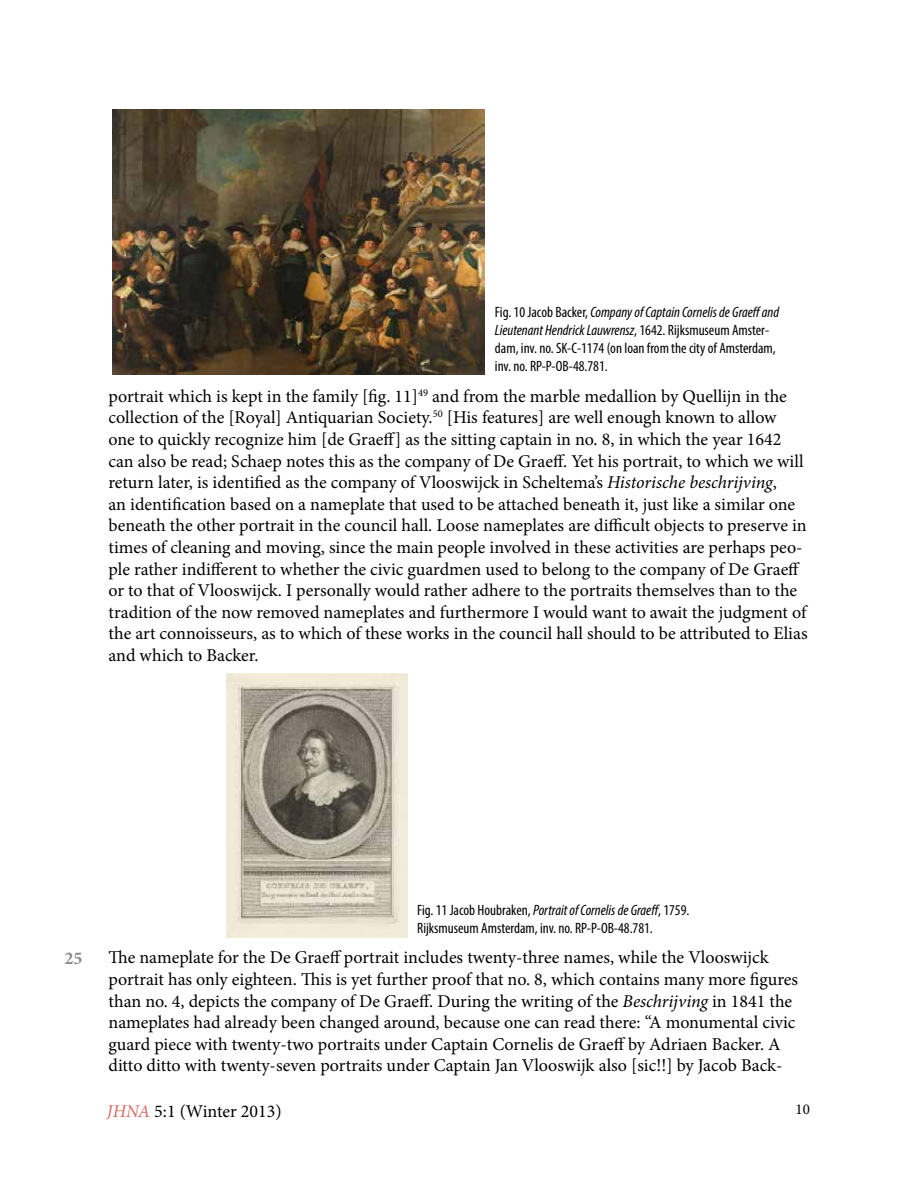
<style>
.page{position:relative;width:918px;height:1188px;background:#fff}
.page>*{position:absolute;margin:0;border:0;box-sizing:border-box;transform-origin:0 0}
.t1{font:18px/21.6px "Minion Pro";color:#000}
.t2{font:700 18px "Minion Pro";color:#888a8c}
.t3{font:condensed 15px/18px "Myriad Pro";color:#000}
.t4{font:15px "Minion Pro";color:#000}
.s1{font-style:italic}
.s2{font-style:italic;color:#d46c62}
</style>
<div class="page">
<img style="left:227px;top:674px;width:180px;height:264px">
<img style="left:112px;top:109px;width:372px;height:266px">
<p class="t3" style="left:495px;top:303px;width:286px">Fig. 10 Jacob Backer, <span class="s1">Company of Captain Cornelis de Graeff and Lieutenant Hendrick Lauwrensz</span>, 1642. Rijksmuseum Amster&shy;dam, inv. no. SK-C-1174 (on loan from the city of Amsterdam, inv. no. RP-P-OB-48.781.</p>
<p class="t1" style="left:109px;top:385px;width:701px">portrait which is kept in the family [fig. 11]<sup>49</sup> and from the marble medallion by Quellijn in the collection of the [Royal] Antiquarian Society.<sup>50</sup> [His features] are well enough known to allow<br>one to quickly recognize him [de Graeff] as the sitting captain in no. 8, in which the year 1642 can also be read; Schaep notes this as the company of De Graeff. Yet his portrait, to which we will return later, is identified as the company of Vlooswijck in Scheltema’s <span class="s1">Historische beschrijving</span>,<br>an identification based on a nameplate that used to be attached beneath it, just like a similar one beneath the other portrait in the council hall. Loose nameplates are difficult objects to preserve in times of cleaning and moving, since the main people involved in these activities are perhaps peo&shy;ple rather indifferent to whether the civic guardmen used to belong to the company of De Graeff or to that of Vlooswijck. I personally would rather adhere to the portraits themselves than to the tradition of the now removed nameplates and furthermore I would want to await the judgment of the art connoisseurs, as to which of these works in the council hall should to be attributed to Elias and which to Backer.</p>
<p class="t2" style="left:64px;top:945px;width:19px">25</p>
<p class="t3" style="left:417px;top:901px;width:274px">Fig. 11 Jacob Houbraken, <span class="s1">Portrait of Cornelis de Graeff</span>, 1759.<br>Rijksmuseum Amsterdam, inv. no. RP-P-OB-48.781.</p>
<p class="t1" style="left:109px;top:947px;width:691px">The nameplate for the De Graeff portrait includes twenty-three names, while the Vlooswijck portrait has only eighteen. This is yet further proof that no. 8, which contains many more figures than no. 4, depicts the company of De Graeff. During the writing of the <span class="s1">Beschrijving</span> in 1841 the nameplates had already been changed around, because one can read there: “A monumental civic guard piece with twenty-two portraits under Captain Cornelis de Graeff by Adriaen Backer. A ditto ditto with twenty-seven portraits under Captain Jan Vlooswijk also [sic!!] by Jacob Back-</p>
<p class="t1" style="left:107px;top:1100px;width:176px"><span class="s2">JHNA</span> 5:1 (Winter 2013)</p>
<p class="t4" style="left:796px;top:1099px;width:16px">10</p>
</div>
